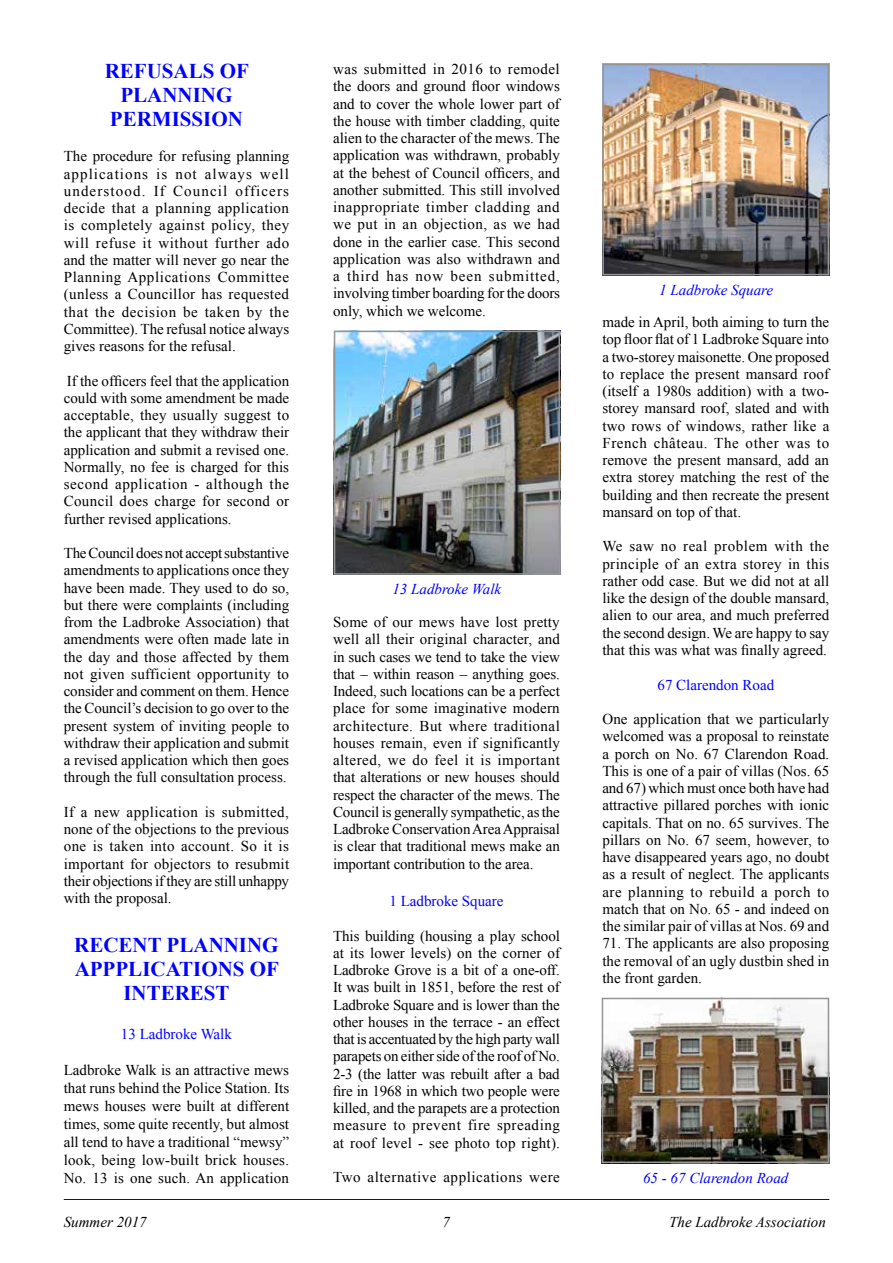
<style>
.page{position:relative;width:893px;height:1263px;background:#fff}
.page>*{position:absolute;margin:0;border:0;box-sizing:border-box;transform-origin:0 0}
.t1{font:700 21px/24px "Times New Roman";color:#00f;text-align:center}
.t2{font:15px/17.2px "Times New Roman";color:#000;text-align:justify}
.t3{font:italic 15px "Times New Roman";color:#00f}
.t4{font:15px "Times New Roman";color:#00f}
.t5{font:italic 15px "Times New Roman";color:#000}
.t6{font:15px "Times New Roman";letter-spacing:.04em;color:#000}
</style>
<div class="page">
<img style="left:337px;top:334px;width:220px;height:238px">
<div style="left:334px;top:331px;width:226px;height:244px;border:2px solid #959595"></div>
<img style="left:605px;top:1001px;width:221px;height:159px">
<div style="left:602px;top:998px;width:227px;height:165px;border:2px solid #959595"></div>
<img style="left:605px;top:67px;width:221px;height:205px">
<div style="left:602px;top:64px;width:227px;height:211px;border:2px solid #959595"></div>
<h1 class="t1" style="left:105px;top:58px;width:146px">REFUSALS OF<br>PLANNING<br>PERMISSION</h1>
<p class="t2" style="left:64px;top:147px;width:227px">The procedure for refusing planning applications is not always well understood. If Council officers decide that a planning application is completely against policy, they will refuse it without further ado and the matter will never go near the Planning Applications Committee (unless a Councillor has requested that the decision be taken by the Committee). The refusal notice always gives reasons for the refusal.</p>
<p class="t2" style="left:64px;top:372px;width:227px">If the officers feel that the application could with some amendment be made acceptable, they usually suggest to the applicant that they withdraw their application and submit a revised one.<br>Normally, no fee is charged for this second application - although the Council does charge for second or further revised applications.</p>
<p class="t2" style="left:64px;top:544px;width:227px">The Council does not accept substantive amendments to applications once they have been made. They used to do so, but there were complaints (including from the Ladbroke Association) that amendments were often made late in the day and those affected by them not given sufficient opportunity to consider and comment on them. Hence the Council’s decision to go over to the present system of inviting people to withdraw their application and submit a revised application which then goes through the full consultation process.</p>
<p class="t2" style="left:64px;top:803px;width:227px">If a new application is submitted, none of the objections to the previous one is taken into account. So it is important for objectors to resubmit their objections if they are still unhappy with the proposal.</p>
<h1 class="t1" style="left:74px;top:932px;width:206px">RECENT PLANNING<br>APPPLICATIONS OF<br>INTEREST</h1>
<p class="t4" style="left:121px;top:1024px;width:112px">13 Ladbroke Walk</p>
<p class="t2" style="left:64px;top:1061px;width:227px;line-height:18px">Ladbroke Walk is an attractive mews that runs behind the Police Station. Its mews houses were built at different times, some quite recently, but almost all tend to have a traditional “mewsy” look, being low-built brick houses.<br>No. 13 is one such. An application</p>
<p class="t2" style="left:333px;top:60px;width:228px">was submitted in 2016 to remodel the doors and ground floor windows and to cover the whole lower part of the house with timber cladding, quite alien to the character of the mews. The application was withdrawn, probably at the behest of Council officers, and another submitted. This still involved inappropriate timber cladding and we put in an objection, as we had done in the earlier case. This second application was also withdrawn and a third has now been submitted, involving timber boarding for the doors only, which we welcome.</p>
<p class="t3" style="left:392px;top:578px;width:110px">13 Ladbroke Walk</p>
<p class="t2" style="left:333px;top:613px;width:228px">Some of our mews have lost pretty well all their original character, and in such cases we tend to take the view that – within reason – anything goes.<br>Indeed, such locations can be a perfect place for some imaginative modern architecture. But where traditional houses remain, even if significantly altered, we do feel it is important that alterations or new houses should respect the character of the mews. The Council is generally sympathetic, as the Ladbroke Conservation Area Appraisal is clear that traditional mews make an important contribution to the area.</p>
<p class="t4" style="left:389px;top:891px;width:116px">1 Ladbroke Square</p>
<p class="t2" style="left:333px;top:927px;width:228px">This building (housing a play school at its lower levels) on the corner of Ladbroke Grove is a bit of a one-off.<br>It was built in 1851, before the rest of Ladbroke Square and is lower than the other houses in the terrace - an effect that is accentuated by the high party wall parapets on either side of the roof of No.<br>2-3 (the latter was rebuilt after a bad fire in 1968 in which two people were killed, and the parapets are a protection measure to prevent fire spreading at roof level - see photo top right).</p>
<p class="t6" style="left:333px;top:1167px;width:228px">Two alternative applications were</p>
<p class="t3" style="left:659px;top:279px;width:115px">1 Ladbroke Square</p>
<p class="t2" style="left:602px;top:313px;width:228px">made in April, both aiming to turn the top floor flat of 1 Ladbroke Square into a two-storey maisonette. One proposed to replace the present mansard roof (itself a 1980s addition) with a two&shy;storey mansard roof, slated and with two rows of windows, rather like a French château. The other was to remove the present mansard, add an extra storey matching the rest of the building and then recreate the present mansard on top of that.</p>
<p class="t2" style="left:602px;top:538px;width:228px">We saw no real problem with the principle of an extra storey in this rather odd case. But we did not at all like the design of the double mansard, alien to our area, and much preferred the second design. We are happy to say that this was what was finally agreed.</p>
<p class="t4" style="left:657px;top:674px;width:118px">67 Clarendon Road</p>
<p class="t2" style="left:602px;top:710px;width:228px">One application that we particularly welcomed was a proposal to reinstate a porch on No. 67 Clarendon Road.<br>This is one of a pair of villas (Nos. 65 and 67) which must once both have had attractive pillared porches with ionic capitals. That on no. 65 survives. The pillars on No. 67 seem, however, to have disappeared years ago, no doubt as a result of neglect. The applicants are planning to rebuild a porch to match that on No. 65 - and indeed on the similar pair of villas at Nos. 69 and</p>
<p class="t2" style="left:602px;top:934px;width:228px">71. The applicants are also proposing the removal of an ugly dustbin shed in the front garden.</p>
<p class="t3" style="left:643px;top:1167px;width:147px">65 - 67 Clarendon Road</p>
<p class="t5" style="left:64px;top:1211px;width:84px">Summer 2017</p>
<p class="t5" style="left:443px;top:1211px;width:9px">7</p>
<p class="t5" style="left:669px;top:1211px;width:158px">The Ladbroke Association</p>
</div>
